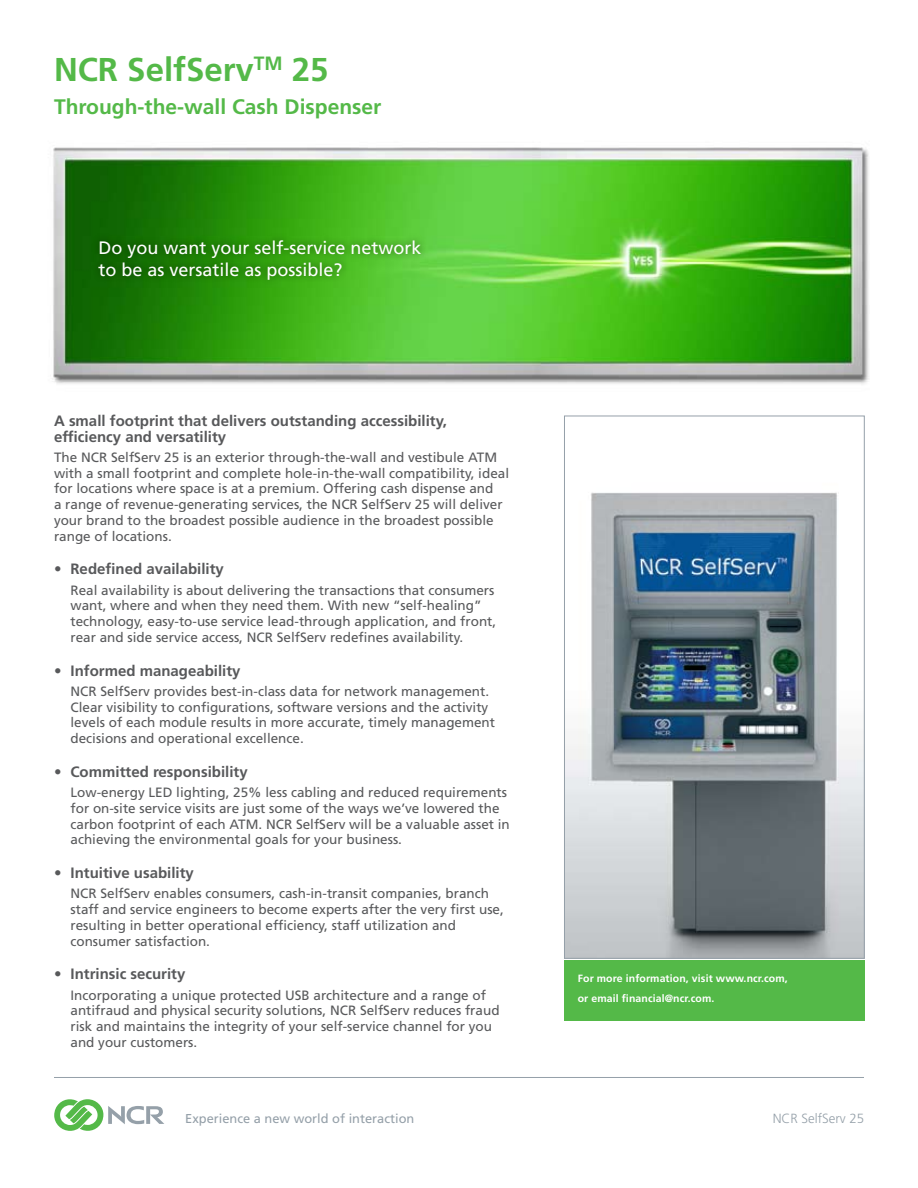
<style>
.page{position:relative;width:918px;height:1188px;background:#fff}
.page>*{position:absolute;margin:0;border:0;box-sizing:border-box;transform-origin:0 0}
.t1{font:700 33px "Frutiger LT Std";color:#54b948}
.t2{font:700 21px "Frutiger LT Std";color:#54b948}
.t3{font:18px/21.6px "Frutiger LT Std";color:#fff}
.t4{font:700 15px/15.8px "Frutiger LT Std";color:#58595b}
.t5{font:13.5px/15.8px "Frutiger LT Std";color:#58595b}
.t6{font:300 13.35px "Frutiger LT Std";color:#95a0a9}
.t7{font:12.9px "Frutiger LT Std";color:#95a0a9}
.t8{font:700 10.5px/19.5px "Frutiger LT Std";letter-spacing:.01em;color:#fff}
</style>
<div class="page">
<img style="left:566px;top:492px;width:296px;height:464px">
<div style="left:564px;top:416px;width:300px;height:542px;border:1px solid #95a0a9"></div>
<svg style="left:54px;top:1099px;width:110px;height:32px"></svg>
<hr style="left:54px;top:1077px;width:810px;height:1px;background:#95a0a9">
<div style="left:564px;top:961px;width:300px;height:60px;background:#54b948"></div>
<img style="left:53px;top:147px;width:816px;height:237px">
<div style="left:90px;top:232px;width:525px;height:113px;background:#000;opacity:.51"></div>
<h1 class="t1" style="left:54px;top:50px;width:276px">NCR SelfServ<sup>TM</sup> 25</h1>
<h2 class="t2" style="left:54px;top:94px;width:329px">Through-the-wall Cash Dispenser</h2>
<h3 class="t3" style="left:99px;top:237px;width:325px">Do you want your self-service network to be as versatile as possible?</h3>
<p class="t4" style="left:54px;top:413px;width:394px">A small footprint that delivers outstanding accessibility, efficiency and versatility</p>
<p class="t5" style="left:54px;top:449px;width:457px">The NCR SelfServ 25 is an exterior through-the-wall and vestibule ATM with a small footprint and complete hole-in-the-wall compatibility, ideal for locations where space is at a premium. Offering cash dispense and<br>a range of revenue-generating services, the NCR SelfServ 25 will deliver your brand to the broadest possible audience in the broadest possible range of locations.</p>
<p class="t4" style="left:54px;top:561px;width:171px">• Redefined availability</p>
<p class="t5" style="left:70px;top:582px;width:427px">Real availability is about delivering the transactions that consumers want, where and when they need them. With new “self-healing” technology, easy-to-use service lead-through application, and front, rear and side service access, NCR SelfServ redefines availability.</p>
<p class="t4" style="left:54px;top:663px;width:188px">• Informed manageability</p>
<p class="t5" style="left:70px;top:683px;width:426px">NCR SelfServ provides best-in-class data for network management.<br>Clear visibility to configurations, software versions and the activity levels of each module results in more accurate, timely management decisions and operational excellence.</p>
<p class="t4" style="left:54px;top:764px;width:195px">• Committed responsibility</p>
<p class="t5" style="left:70px;top:785px;width:441px">Low-energy LED lighting, 25% less cabling and reduced requirements for on-site service visits are just some of the ways we’ve lowered the carbon footprint of each ATM. NCR SelfServ will be a valuable asset in achieving the environmental goals for your business.</p>
<p class="t4" style="left:54px;top:865px;width:141px">• Intuitive usability</p>
<p class="t5" style="left:70px;top:886px;width:435px">NCR SelfServ enables consumers, cash-in-transit companies, branch staff and service engineers to become experts after the very first use, resulting in better operational efficiency, staff utilization and consumer satisfaction.</p>
<p class="t4" style="left:54px;top:966px;width:133px">• Intrinsic security</p>
<p class="t5" style="left:70px;top:987px;width:431px">Incorporating a unique protected USB architecture and a range of antifraud and physical security solutions, NCR SelfServ reduces fraud risk and maintains the integrity of your self-service channel for you and your customers.</p>
<p class="t7" style="left:185px;top:1111px;width:231px">Experience a new world of interaction</p>
<p class="t8" style="left:578px;top:969px;width:212px">For more information, visit www.ncr.com, or email financial@ncr.com.</p>
<p class="t6" style="left:773px;top:1111px;width:93px">NCR SelfServ 25</p>
</div>
